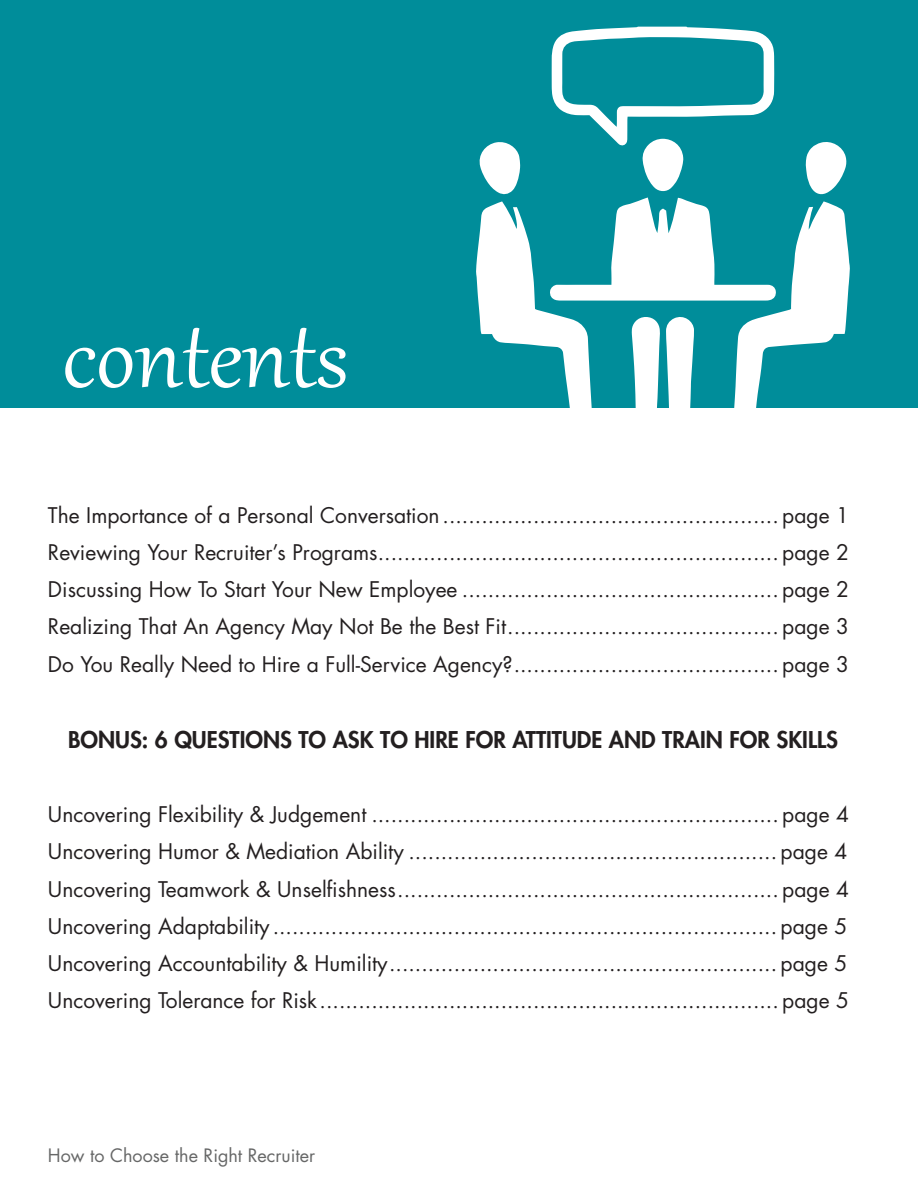
<style>
.page{position:relative;width:918px;height:1188px;background:#fff}
.page>*{position:absolute;margin:0;border:0;box-sizing:border-box;transform-origin:0 0}
.t1{font:109.95px "Gabriola";color:#fff}
.t2{font:800 22.5px "Futura Std";color:#231f20}
.t3{font:21px/37.2px "Futura Std";color:#231f20;text-align:justify}
.t4{font:18px "Futura Std";color:#666767}
</style>
<div class="page">
<div style="left:0;top:0;width:918px;height:407px;background:#008d9a"></div>
<svg style="left:476px;top:27px;width:374px;height:381px"></svg>
<h1 class="t1" style="left:62px;top:284px;width:287px">contents</h1>
<p class="t3" style="left:48px;top:497px;width:803px">The Importance of a Personal Conversation.................................................... page 1<br>Reviewing Your Recruiter’s Programs.............................................................. page 2<br>Discussing How To Start Your New Employee ................................................. page 2<br>Realizing That An Agency May Not Be the Best Fit.......................................... page 3<br>Do You Really Need to Hire a Full-Service Agency?......................................... page 3</p>
<p class="t2" style="left:68px;top:725px;width:771px">BONUS: 6 QUESTIONS TO ASK TO HIRE FOR ATTITUDE AND TRAIN FOR SKILLS</p>
<p class="t3" style="left:48px;top:796px;width:803px">Uncovering Flexibility &amp; Judgement ............................................................... page 4<br>Uncovering Humor &amp; Mediation Ability ......................................................... page 4<br>Uncovering Teamwork &amp; Unselfishness........................................................... page 4<br>Uncovering Adaptability.............................................................................. page 5<br>Uncovering Accountability &amp; Humility............................................................ page 5<br>Uncovering Tolerance for Risk....................................................................... page 5</p>
<p class="t4" style="left:48px;top:1144px;width:269px">How to Choose the Right Recruiter</p>
</div>
